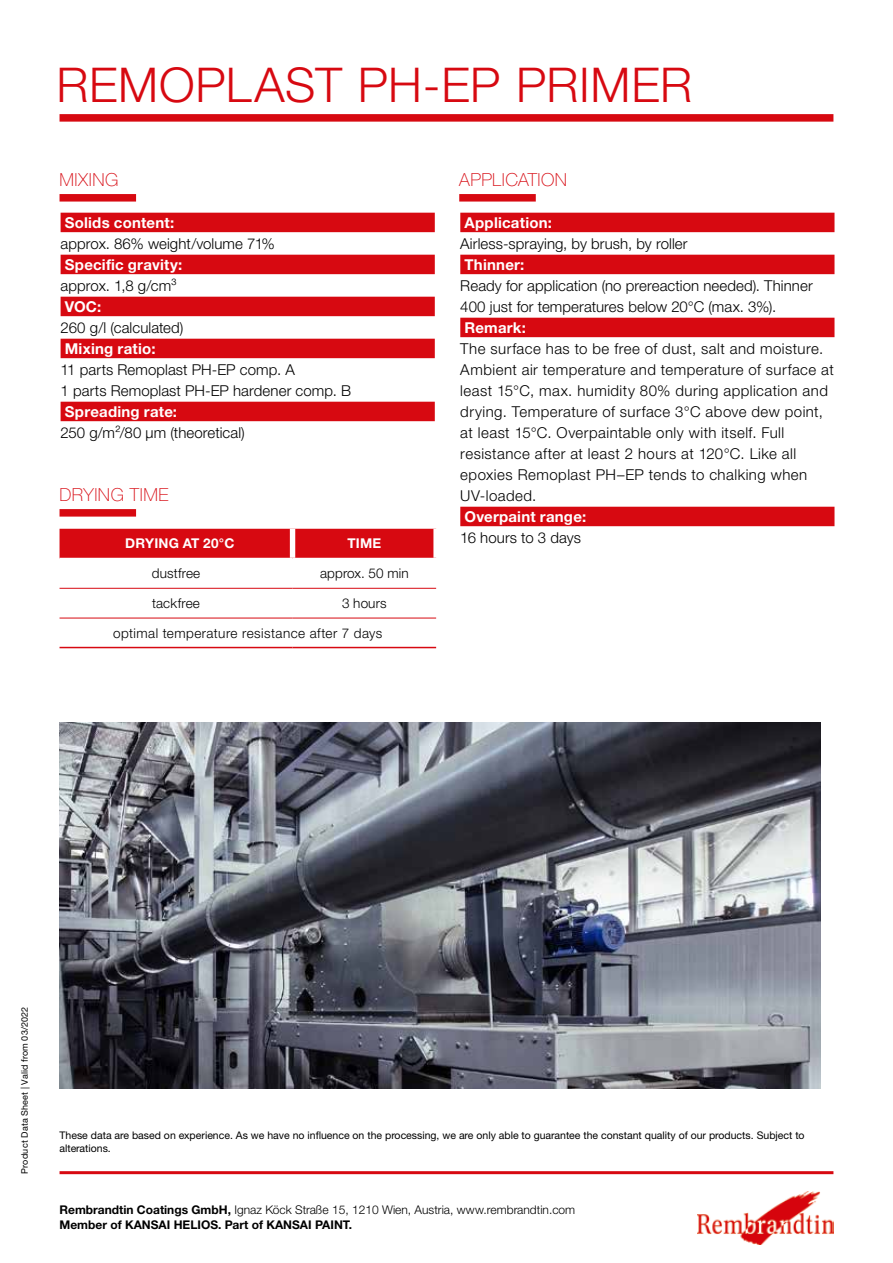
<style>
.page{position:relative;width:893px;height:1263px;background:#fff}
.page>*{position:absolute;margin:0;border:0;box-sizing:border-box;transform-origin:0 0}
.t1{font:300 48px "Helvetica Neue LTW1 G";letter-spacing:.01em;color:#d70911}
.t2{font:100 18px "Helvetica Neue LTW1 G";letter-spacing:.025em;color:#d70911}
.t3{font:300 15px/21px "Helvetica Neue LTW1 G";letter-spacing:.02em;color:#000}
.t4{font:700 15px "Helvetica Neue LTW1 G";letter-spacing:.015em;color:#fff}
.t5{font:700 15px "Helvetica Neue LT Pro";letter-spacing:.015em;color:#fff}
.t6{font:300 13.5px/29.5px "Helvetica Neue LTW1 G";letter-spacing:.025em;color:#000}
.t7{font:700 13.5px "Helvetica Neue LTW1 G";letter-spacing:.015em;color:#fff}
.t8{font:700 12px/15px "Helvetica Neue LTW1 G";color:#000}
.t9{font:10.5px/12.6px "Helvetica Neue LTW1 G";color:#000}
.t10{font:9px "Helvetica Neue LTW1 G";letter-spacing:.025em;color:#000}
.s1{font-weight:700;color:#fff}
.s2{font-family:"Helvetica Neue LT Pro";font-weight:700;color:#fff}
.s3{font-weight:300}
</style>
<div class="page">
<hr style="left:60px;top:1171px;width:773px;height:3px;background:#d70911">
<img style="left:697px;top:1192px;width:136px;height:52px">
<div style="left:60px;top:529px;width:373px;height:29px;background:#d70911"></div>
<div style="left:290px;top:529px;width:5px;height:29px;background:#fff"></div>
<hr style="left:60px;top:588px;width:233px;height:1px;background:#d70911">
<hr style="left:60px;top:618px;width:233px;height:1px;background:#d70911">
<hr style="left:293px;top:618px;width:143px;height:1px;background:#d70911">
<hr style="left:60px;top:647px;width:233px;height:1px;background:#d70911">
<hr style="left:293px;top:647px;width:143px;height:1px;background:#d70911">
<hr style="left:293px;top:588px;width:143px;height:1px;background:#d70911">
<div style="left:460px;top:213px;width:374px;height:19px;background:#d70911"></div>
<div style="left:460px;top:255px;width:374px;height:19px;background:#d70911"></div>
<div style="left:460px;top:318px;width:374px;height:19px;background:#d70911"></div>
<div style="left:460px;top:507px;width:374px;height:19px;background:#d70911"></div>
<div style="left:61px;top:213px;width:374px;height:19px;background:#d70911"></div>
<div style="left:61px;top:255px;width:374px;height:19px;background:#d70911"></div>
<div style="left:61px;top:297px;width:374px;height:19px;background:#d70911"></div>
<div style="left:61px;top:339px;width:374px;height:19px;background:#d70911"></div>
<div style="left:61px;top:402px;width:374px;height:19px;background:#d70911"></div>
<div style="left:459px;top:194px;width:77px;height:8px;background:#d70911"></div>
<div style="left:60px;top:194px;width:76px;height:8px;background:#d70911"></div>
<div style="left:60px;top:509px;width:76px;height:8px;background:#d70911"></div>
<div style="left:60px;top:114px;width:773px;height:8px;background:#d70911"></div>
<img style="left:60px;top:722px;width:761px;height:367px">
<h1 class="t1" style="left:56px;top:55px;width:637px">REMOPLAST PH-EP PRIMER</h1>
<p class="t2" style="left:60px;top:168px;width:60px">MIXING</p>
<p class="t2" style="left:459px;top:168px;width:109px">APPLICATION</p>
<p class="t4" style="left:65px;top:213px;width:111px">Solids content:</p>
<p class="t3" style="left:61px;top:233px;width:216px">approx. 86% weight/volume 71%</p>
<p class="t4" style="left:65px;top:255px;width:119px">Specific gravity:</p>
<p class="t3" style="left:61px;top:275px;width:117px">approx. 1,8 g/cm³</p>
<p class="t5" style="left:65px;top:297px;width:38px">VOC:</p>
<p class="t3" style="left:61px;top:317px;width:124px">260 g/l (calculated)</p>
<p class="t5" style="left:65px;top:339px;width:92px">Mixing ratio:</p>
<p class="t3" style="left:61px;top:359px;width:292px">11 parts Remoplast PH-EP comp. A<br>1 parts Remoplast PH-EP hardener comp. B</p>
<p class="t5" style="left:65px;top:402px;width:114px">Spreading rate:</p>
<p class="t3" style="left:61px;top:422px;width:186px">250 g/m²/80 μm (theoretical)</p>
<p class="t2" style="left:60px;top:483px;width:110px">DRYING TIME</p>
<p class="t7" style="left:125px;top:535px;width:111px">DRYING AT 20°C</p>
<p class="t7" style="left:347px;top:535px;width:35px">TIME</p>
<p class="t6" style="left:152px;top:559px;width:50px">dustfree</p>
<p class="t6" style="left:320px;top:559px;width:90px">approx. 50 min</p>
<p class="t6" style="left:152px;top:588px;width:49px">tackfree</p>
<p class="t6" style="left:113px;top:588px;width:275px;text-indent:229px">3 hours optimal temperature resistance after 7 days</p>
<p class="t5" style="left:465px;top:213px;width:89px">Application:</p>
<p class="t3" style="left:460px;top:233px;width:354px">Airless-spraying, by brush, by roller<br><span class="s1">Thinner</span><span class="s2">:<br></span>Ready for application (no prereaction needed). Thinner 400 just for temperatures below 20°C (max. 3%).</p>
<p class="t4" style="left:465px;top:318px;width:63px">Remark:</p>
<p class="t3" style="left:460px;top:338px;width:375px">The surface has to be free of dust, salt and moisture.<br>Ambient air temperature and temperature of surface at least 15°C, max. humidity 80% during application and drying. Temperature of surface 3°C above dew point, at least 15°C. Overpaintable only with itself. Full resistance after at least 2 hours at 120°C. Like all epoxies Remoplast PH–EP tends to chalking when UV-loaded.</p>
<p class="t4" style="left:465px;top:507px;width:123px">Overpaint range:</p>
<p class="t3" style="left:460px;top:527px;width:122px">16 hours to 3 days</p>
<p class="t10" style="left:19px;top:1174px;width:169px;rotate:-90deg">Product Data Sheet | Valid from 03/2022</p>
<p class="t9" style="left:60px;top:1129px;width:747px">These data are based on experience. As we have no influence on the processing, we are only able to guarantee the constant quality of our products. Subject to alterations.</p>
<p class="t8" style="left:60px;top:1202px;width:517px">Rembrandtin Coatings GmbH, <span class="s3">Ignaz Köck Straße 15, 1210 Wien, Austria, www.rembrandtin.com<br></span>Member of KANSAI HELIOS. Part of KANSAI PAINT.</p>
</div>
